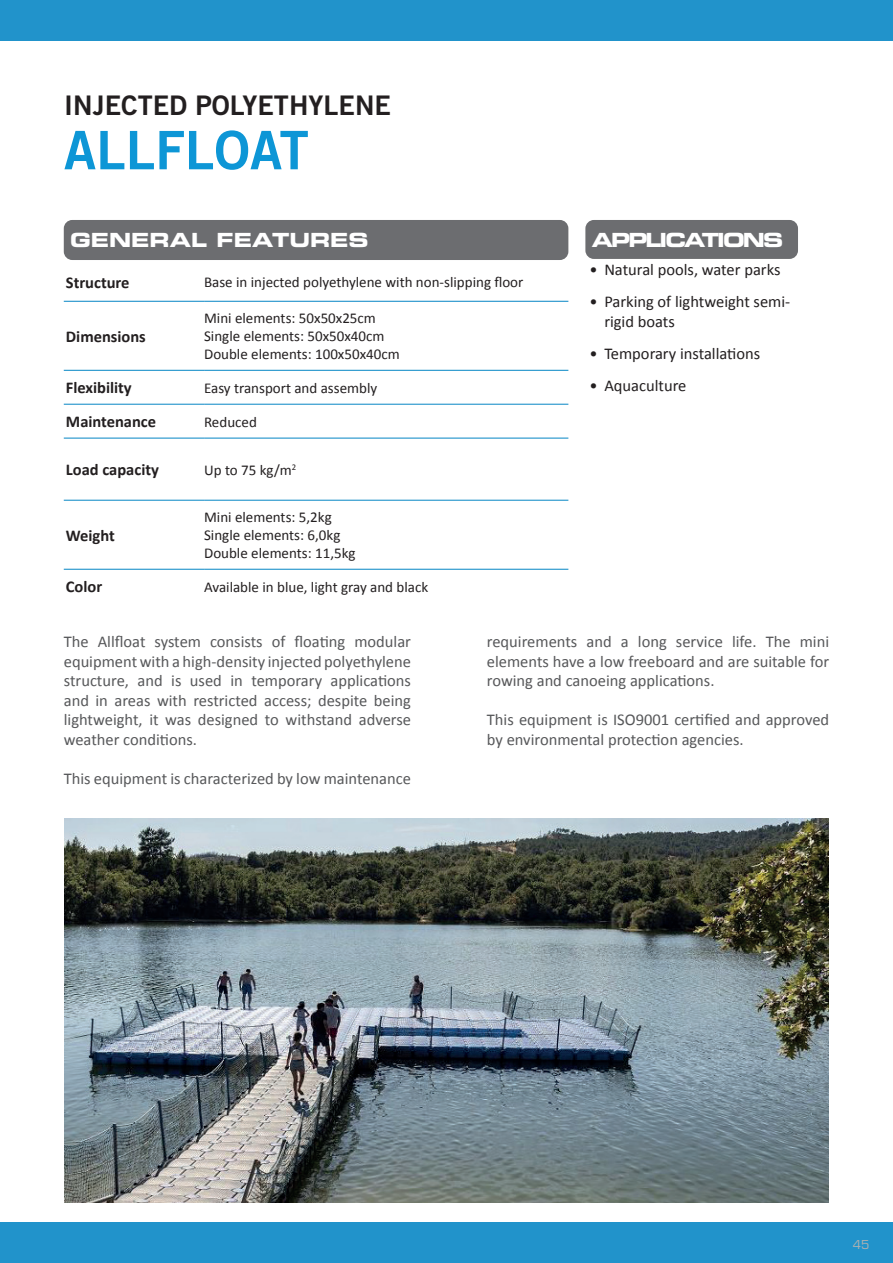
<style>
.page{position:relative;width:893px;height:1263px;background:#fff}
.page>*{position:absolute;margin:0;border:0;box-sizing:border-box;transform-origin:0 0}
.t1{font:53.1px "Trade Gothic LT Std Bd 2";color:#0d96d6}
.t2{font:27px "Trade Gothic LT Std Bd 2";color:#231f20}
.t3{font:19.5px "Eurostile LT Std Bold Ex 2";color:#fff}
.t4{font:19.5px "Eurostile LT Std Bold Ex 2";letter-spacing:-.1em;color:#fff}
.t5{font:16.5px/19.5px "Calibri";color:#57585a;text-align:justify}
.t6{font:16.5px/19.5px "Calibri";color:#231f20}
.t7{font:700 16.5px "Calibri";color:#231f20}
.t8{font:15px/18px "Calibri";color:#231f20}
.t9{font:12px "Eurostile LT Std";color:#adb1b1}
</style>
<div class="page">
<div style="left:0;top:1222px;width:893px;height:41px;background:#2193cb"></div>
<div style="left:0;top:0;width:893px;height:40px;background:#2193cb"></div>
<div style="left:64px;top:220px;width:504px;height:40px;background:#6c6d70;border-radius:9px"></div>
<hr style="left:64px;top:301px;width:140px;height:1px;background:#2193cb">
<hr style="left:204px;top:301px;width:364px;height:1px;background:#2193cb">
<hr style="left:64px;top:370px;width:140px;height:1px;background:#2193cb">
<hr style="left:204px;top:370px;width:364px;height:1px;background:#2193cb">
<hr style="left:64px;top:404px;width:140px;height:1px;background:#2193cb">
<hr style="left:204px;top:404px;width:364px;height:1px;background:#2193cb">
<hr style="left:64px;top:438px;width:140px;height:1px;background:#2193cb">
<hr style="left:204px;top:438px;width:364px;height:1px;background:#2193cb">
<hr style="left:64px;top:500px;width:140px;height:1px;background:#2193cb">
<hr style="left:204px;top:500px;width:364px;height:1px;background:#2193cb">
<hr style="left:64px;top:569px;width:140px;height:1px;background:#2193cb">
<hr style="left:204px;top:569px;width:364px;height:1px;background:#2193cb">
<div style="left:585px;top:220px;width:213px;height:39px;background:#6c6d70;border-radius:9px"></div>
<img style="left:65px;top:818px;width:763px;height:385px">
<h2 class="t2" style="left:64px;top:89px;width:328px">INJECTED POLYETHYLENE</h2>
<h1 class="t1" style="left:64px;top:117px;width:247px">ALLFLOAT</h1>
<p class="t3" style="left:70px;top:227px;width:300px">GENERAL FEATURES</p>
<p class="t7" style="left:66px;top:272px;width:65px">Structure</p>
<p class="t8" style="left:204px;top:273px;width:321px">Base in injected polyethylene with non-slipping floor</p>
<p class="t7" style="left:66px;top:326px;width:81px">Dimensions</p>
<p class="t8" style="left:204px;top:309px;width:197px">Mini elements: 50x50x25cm<br>Single elements: 50x50x40cm<br>Double elements: 100x50x40cm</p>
<p class="t7" style="left:66px;top:377px;width:67px">Flexibility</p>
<p class="t8" style="left:204px;top:379px;width:175px">Easy transport and assembly</p>
<p class="t7" style="left:66px;top:411px;width:92px">Maintenance</p>
<p class="t8" style="left:204px;top:413px;width:54px">Reduced</p>
<p class="t7" style="left:66px;top:459px;width:95px">Load capacity</p>
<p class="t8" style="left:204px;top:461px;width:94px">Up to 75 kg/m<sup>2</sup></p>
<p class="t7" style="left:66px;top:525px;width:50px">Weight</p>
<p class="t8" style="left:204px;top:508px;width:153px">Mini elements: 5,2kg<br>Single elements: 6,0kg<br>Double elements: 11,5kg</p>
<p class="t7" style="left:66px;top:576px;width:38px">Color</p>
<p class="t8" style="left:204px;top:578px;width:226px">Available in blue, light gray and black</p>
<p class="t4" style="left:592px;top:226px;width:193px">APPLICATIONS</p>
<p class="t6" style="left:589px;top:260px;width:192px">• Natural pools, water parks</p>
<p class="t6" style="left:604px;top:292px;width:187px;text-indent:-15px">• Parking of lightweight semi&shy;rigid boats</p>
<p class="t6" style="left:589px;top:344px;width:172px">• Temporary installations</p>
<p class="t6" style="left:589px;top:376px;width:99px">• Aquaculture</p>
<p class="t5" style="left:64px;top:632px;width:349px">The Allfloat system consists of floating modular equipment with a high-density injected polyethylene structure, and is used in temporary applications and in areas with restricted access; despite being lightweight, it was designed to withstand adverse weather conditions.</p>
<p class="t5" style="left:64px;top:769px;width:349px">This equipment is characterized by low maintenance</p>
<p class="t5" style="left:487px;top:632px;width:344px">requirements and a long service life. The mini elements have a low freeboard and are suitable for rowing and canoeing applications.</p>
<p class="t5" style="left:487px;top:710px;width:344px">This equipment is ISO9001 certified and approved by environmental protection agencies.</p>
<p class="t9" style="left:853px;top:1238px;width:18px">45</p>
</div>
